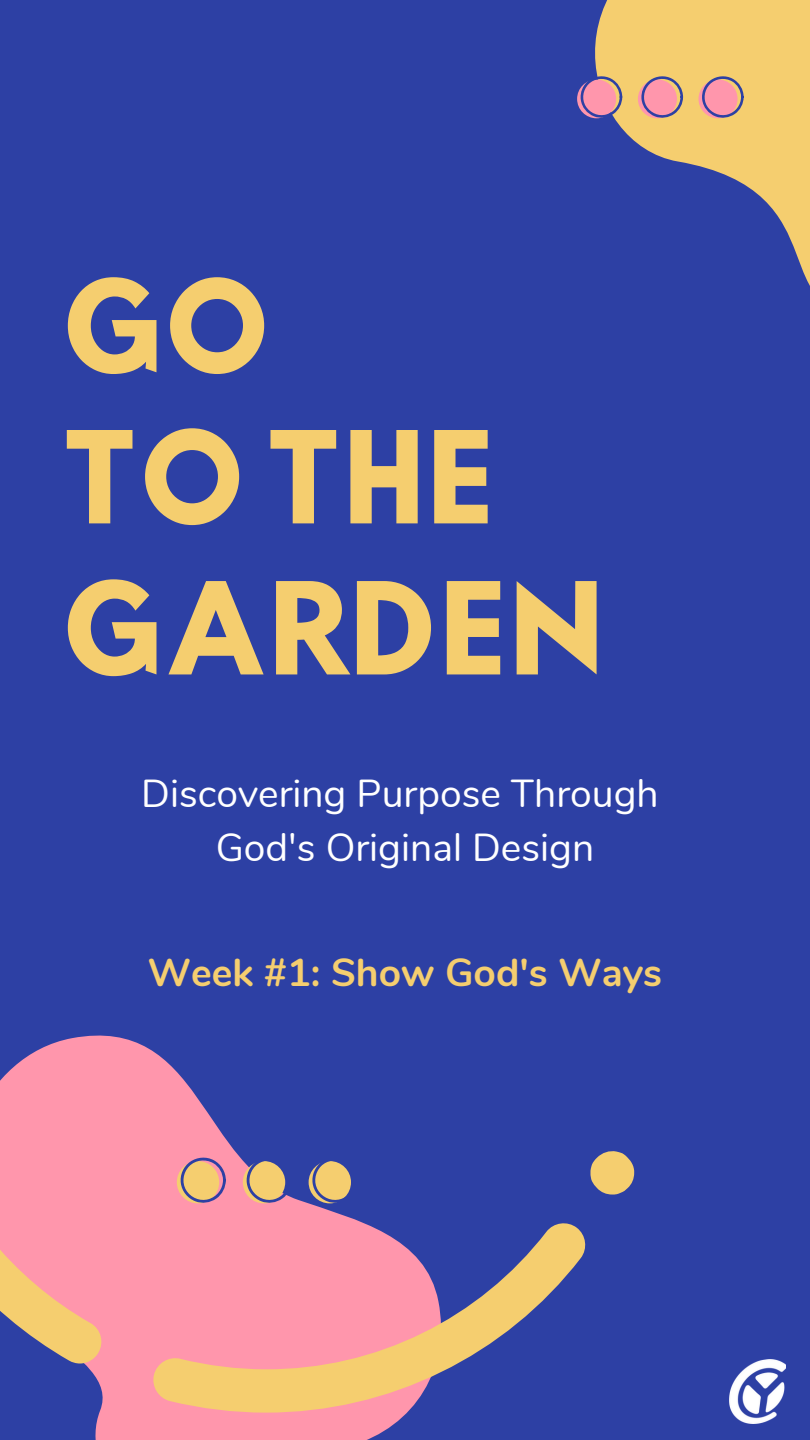
<style>
.page{position:relative;width:810px;height:1440px;background:#2d40a4}
.page>*{position:absolute;margin:0;border:0;box-sizing:border-box;transform-origin:0 0}
.t1{font:113.2px/151.1px "Hussar Bd";color:#f5ce6f}
.t2{font:39px/54px "Nunito";color:#fff;text-align:center}
.t3{font:700 39px "Nunito";color:#f5ce6f}
</style>
<div class="page">
<svg style="left:0;top:1035px;width:407px;height:405px"></svg>
<svg style="left:0;top:1150px;width:634px;height:263px"></svg>
<div style="left:177px;top:1161px;width:42px;height:42px;background:#f5ce6f;border-radius:50%"></div>
<div style="left:243px;top:1161px;width:42px;height:42px;background:#f5ce6f;border-radius:50%"></div>
<div style="left:309px;top:1161px;width:42px;height:42px;background:#f5ce6f;border-radius:50%"></div>
<svg style="left:180px;top:1158px;width:46px;height:45px"></svg>
<svg style="left:246px;top:1158px;width:46px;height:45px"></svg>
<svg style="left:312px;top:1158px;width:46px;height:45px"></svg>
<svg style="left:577px;top:0;width:233px;height:286px;fill:#f5ce6f"></svg>
<div style="left:577px;top:80px;width:39px;height:38px;background:#ff96ac;border-radius:50%"></div>
<div style="left:638px;top:80px;width:39px;height:38px;background:#ff96ac;border-radius:50%"></div>
<div style="left:699px;top:80px;width:39px;height:38px;background:#ff96ac;border-radius:50%"></div>
<svg style="left:580px;top:76px;width:42px;height:42px"></svg>
<svg style="left:641px;top:76px;width:42px;height:42px"></svg>
<svg style="left:701px;top:76px;width:43px;height:42px"></svg>
<img style="left:729px;top:1359px;width:57px;height:65px">
<h1 class="t1" style="left:61px;top:266px;width:546px">GO<br>TO THE<br>GARDEN</h1>
<p class="t2" style="left:141px;top:767px;width:519px">Discovering Purpose Through<br>God's Original Design</p>
<p class="t3" style="left:148px;top:947px;width:516px">Week #1: Show God's Ways</p>
</div>
